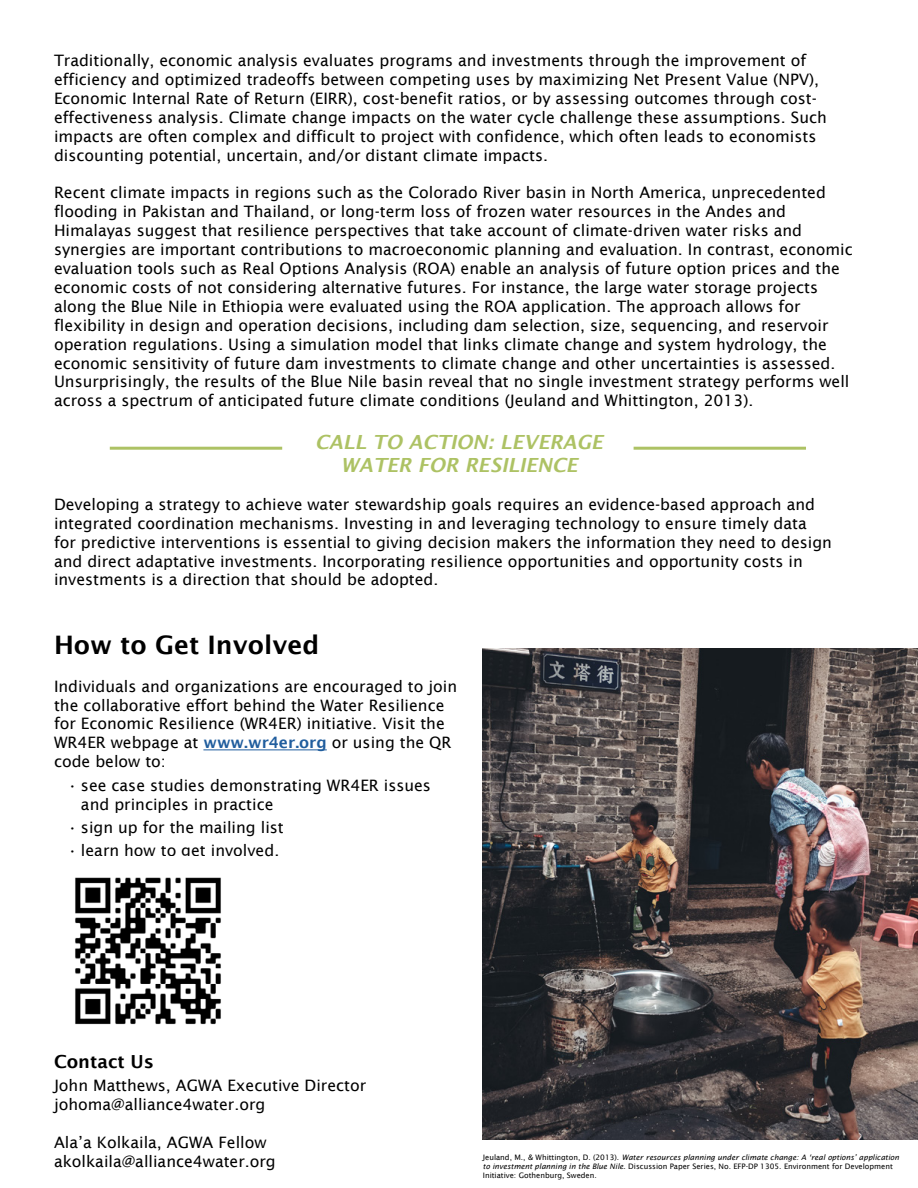
<style>
.page{position:relative;width:918px;height:1188px;background:#fff}
.page>*{position:absolute;margin:0;border:0;box-sizing:border-box;transform-origin:0 0}
.t1{font:600 25.5px "Lucida Sans";color:#000}
.t2{font:italic 600 19.5px/23.4px "Lucida Sans";color:#adc264;text-align:center}
.t3{font:600 18px "Lucida Sans";color:#000}
.t4{font:15.75px/18.9px "Lucida Sans";color:#000}
.t5{font:7.5px/9px "Lucida Sans";color:#000}
.s1{font-weight:600;color:#215e9e}
.s2{font-style:italic}
</style>
<div class="page">
<hr style="left:203px;top:749px;width:124px;height:1px;background:#215e9e">
<hr style="left:110px;top:447px;width:172px;height:3px;background:#adc264">
<hr style="left:634px;top:447px;width:172px;height:3px;background:#adc264">
<img style="left:483px;top:649px;width:435px;height:490px">
<img style="left:75px;top:877px;width:146px;height:148px">
<p class="t4" style="left:54px;top:51px;width:775px">Traditionally, economic analysis evaluates programs and investments through the improvement of efficiency and optimized tradeoffs between competing uses by maximizing Net Present Value (NPV), Economic Internal Rate of Return (EIRR), cost-benefit ratios, or by assessing outcomes through cost&shy;effectiveness analysis. Climate change impacts on the water cycle challenge these assumptions. Such impacts are often complex and difficult to project with confidence, which often leads to economists discounting potential, uncertain, and/or distant climate impacts.</p>
<p class="t4" style="left:54px;top:183px;width:800px">Recent climate impacts in regions such as the Colorado River basin in North America, unprecedented flooding in Pakistan and Thailand, or long-term loss of frozen water resources in the Andes and Himalayas suggest that resilience perspectives that take account of climate-driven water risks and synergies are important contributions to macroeconomic planning and evaluation. In contrast, economic evaluation tools such as Real Options Analysis (ROA) enable an analysis of future option prices and the economic costs of not considering alternative futures. For instance, the large water storage projects along the Blue Nile in Ethiopia were evaluated using the ROA application. The approach allows for flexibility in design and operation decisions, including dam selection, size, sequencing, and reservoir operation regulations. Using a simulation model that links climate change and system hydrology, the economic sensitivity of future dam investments to climate change and other uncertainties is assessed.<br>Unsurprisingly, the results of the Blue Nile basin reveal that no single investment strategy performs well across a spectrum of anticipated future climate conditions (Jeuland and Whittington, 2013).</p>
<p class="t2" style="left:315px;top:430px;width:289px">CALL TO ACTION: LEVERAGE<br>WATER FOR RESILIENCE</p>
<p class="t4" style="left:54px;top:495px;width:780px">Developing a strategy to achieve water stewardship goals requires an evidence-based approach and integrated coordination mechanisms. Investing in and leveraging technology to ensure timely data for predictive interventions is essential to giving decision makers the information they need to design and direct adaptative investments. Incorporating resilience opportunities and opportunity costs in investments is a direction that should be adopted.</p>
<h1 class="t1" style="left:54px;top:630px;width:267px">How to Get Involved</h1>
<p class="t4" style="left:54px;top:677px;width:405px">Individuals and organizations are encouraged to join the collaborative effort behind the Water Resilience for Economic Resilience (WR4ER) initiative. Visit the WR4ER webpage at <span class="s1">www.wr4er.org</span> or using the QR code below to:</p>
<p class="t4" style="left:81px;top:776px;width:352px;text-indent:-13px">• see case studies demonstrating WR4ER issues and principles in practice</p>
<p class="t4" style="left:67px;top:818px;width:218px">• sign up for the mailing list</p>
<p class="t4" style="left:67px;top:841px;width:213px">• learn how to get involved.</p>
<p class="t3" style="left:54px;top:1051px;width:102px">Contact Us</p>
<p class="t4" style="left:54px;top:1076px;width:314px">John Matthews, AGWA Executive Director johoma@alliance4water.org</p>
<p class="t4" style="left:54px;top:1133px;width:223px">Ala’a Kolkaila, AGWA Fellow akolkaila@alliance4water.org</p>
<p class="t5" style="left:483px;top:1153px;width:418px">Jeuland, M., &amp; Whittington, D. (2013). <span class="s2">Water resources planning under climate change: A ‘real options’ application to investment planning in the Blue Nile</span>. Discussion Paper Series, No. EFP-DP 1305. Environment for Development<br>Initiative: Gothenburg, Sweden.</p>
</div>
